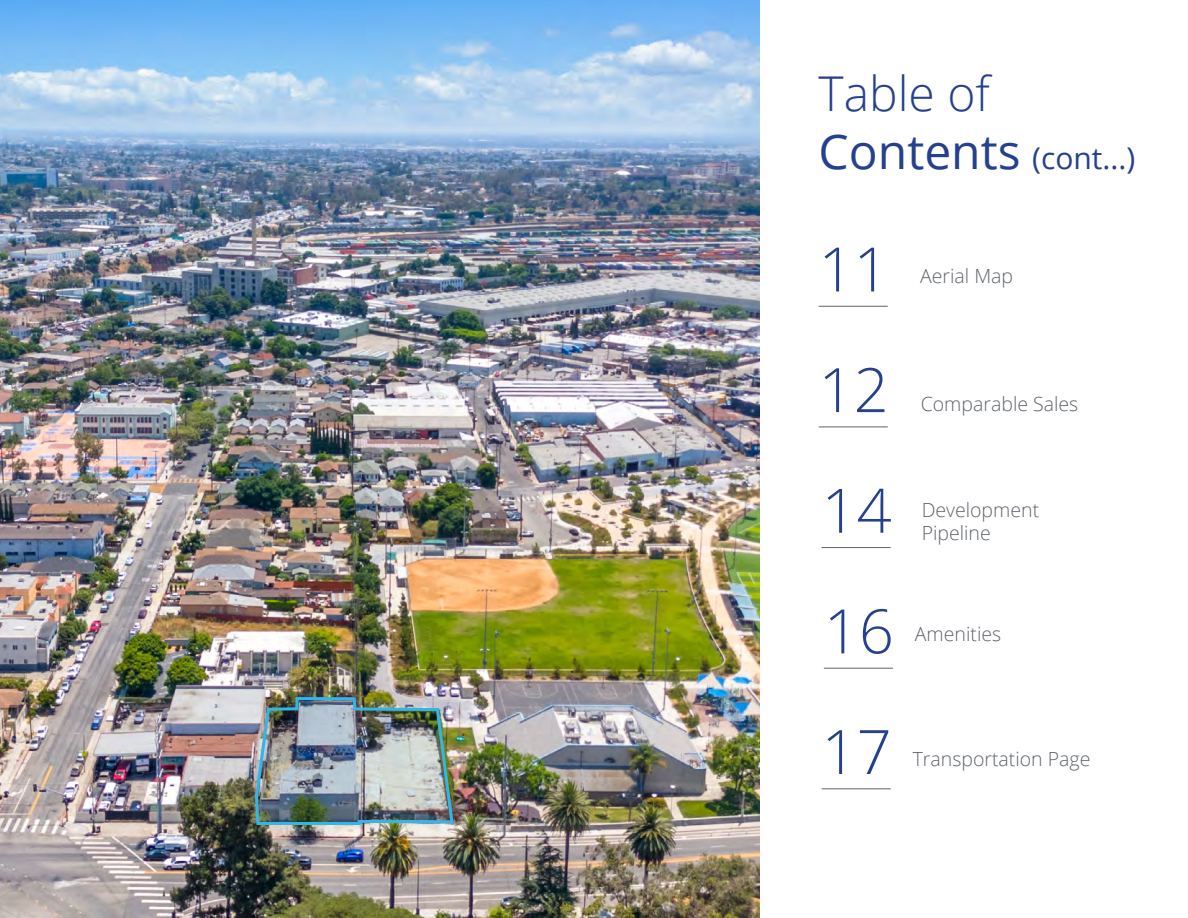
<style>
.page{position:relative;width:1188px;height:918px;background:#fff}
.page>*{position:absolute;margin:0;border:0;box-sizing:border-box;transform-origin:0 0}
.t1{font:300 61.35px "Open Sans";color:#25408f}
.t2{font:300 48px "Open Sans";color:#25408f}
.t3{font:30px "Open Sans";color:#25408f}
.t4{font:300 19.5px/23.4px "Open Sans";color:#5f636a}
.s1{font-size:48px}
</style>
<div class="page">
<img style="left:0;top:0;width:760px;height:918px">
<img style="left:253px;top:696px;width:202px;height:130px">
<hr style="left:819px;top:306px;width:69px;height:1px;background:#5f636a">
<hr style="left:822px;top:547px;width:69px;height:1px;background:#5f636a">
<hr style="left:822px;top:789px;width:69px;height:1px;background:#5f636a">
<hr style="left:819px;top:427px;width:69px;height:1px;background:#5f636a">
<hr style="left:824px;top:668px;width:69px;height:1px;background:#5f636a">
<h2 class="t2" style="left:819px;top:61px;width:173px">Table of</h2>
<h3 class="t3" style="left:819px;top:137px;width:318px"><span class="s1">Contents</span> (cont...)</h3>
<h1 class="t1" style="left:819px;top:227px;width:72px">11</h1>
<p class="t4" style="left:920px;top:264px;width:94px">Aerial Map</p>
<h1 class="t1" style="left:819px;top:348px;width:72px">12</h1>
<p class="t4" style="left:921px;top:392px;width:159px">Comparable Sales</p>
<h1 class="t1" style="left:822px;top:468px;width:72px">14</h1>
<p class="t4" style="left:922px;top:497px;width:119px">Development<br>Pipeline</p>
<h1 class="t1" style="left:824px;top:589px;width:72px">16</h1>
<p class="t4" style="left:915px;top:621px;width:88px">Amenities</p>
<h1 class="t1" style="left:822px;top:710px;width:72px">17</h1>
<p class="t4" style="left:913px;top:746px;width:179px">Transportation Page</p>
</div>
